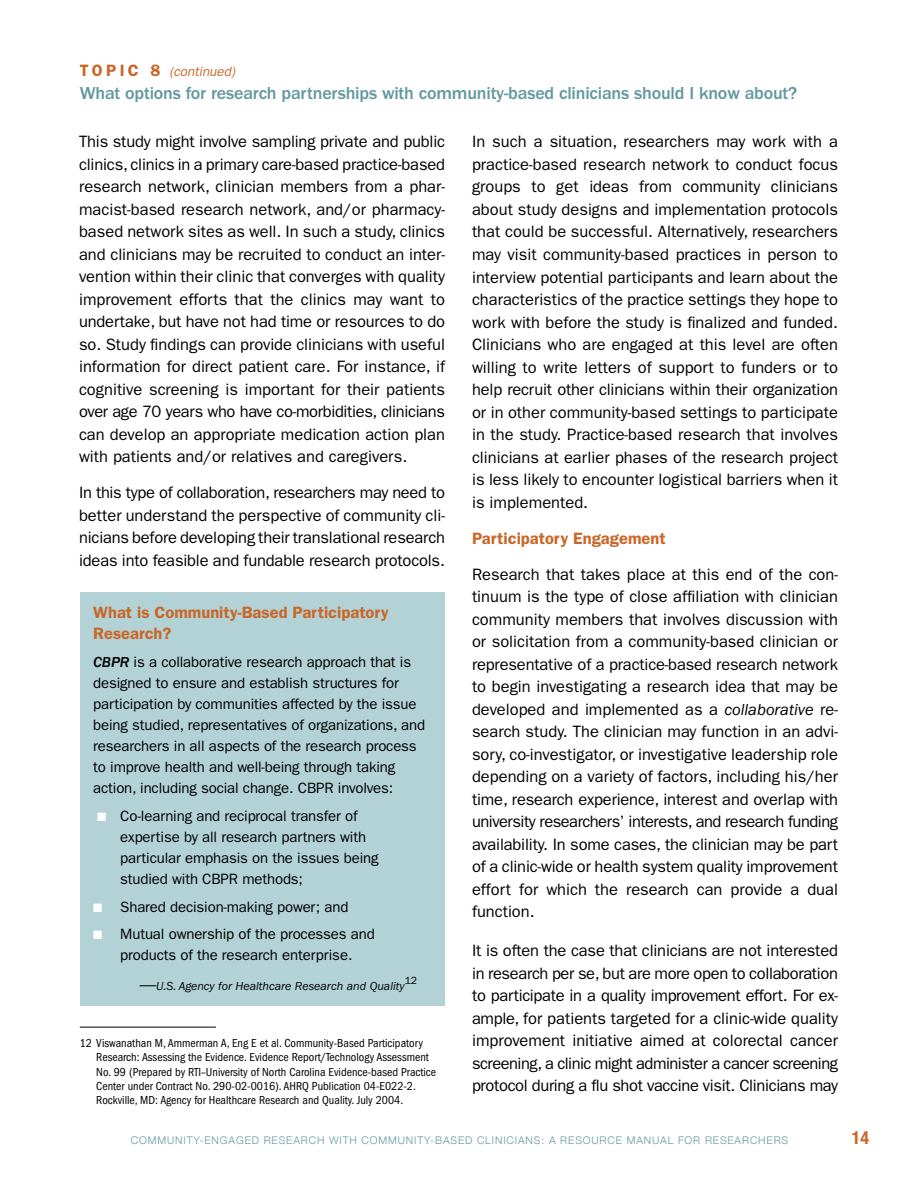
<style>
.page{position:relative;width:918px;height:1188px;background:#fff}
.page>*{position:absolute;margin:0;border:0;box-sizing:border-box;transform-origin:0 0}
.t1{font:500 18px "Franklin Gothic";letter-spacing:-.01em;color:#62979e}
.t2{font:700 condensed 18px "Helvetica Neue";color:#ca6728}
.t3{font:16.5px/22.5px "Franklin Gothic";color:#000;text-align:justify}
.t4{font:600 16.5px/21px "Franklin Gothic";color:#ca6728}
.t5{font:15px/21px "Franklin Gothic";letter-spacing:-.01em;color:#000}
.t6{font:italic 13.5px "Franklin Gothic";color:#ca6728}
.t7{font:condensed 12px/14.4px "Franklin Gothic";color:#000}
.t8{font:italic 12px "Franklin Gothic";color:#000}
.t9{font:300 10.5px "Helvetica Neue";letter-spacing:.085em;color:#62979e}
.t10{font:10.5px "Franklin Gothic";color:#000}
.s1{font-weight:600;font-style:normal;font-size:16.5px}
.s2{font-weight:500;font-style:italic}
.s3{color:#fff}
.s4{font-style:normal;font-size:16.5px}
.s5{font-style:italic}
</style>
<div class="page">
<div style="left:80px;top:592px;width:364px;height:414px;background:#b2d2d6"></div>
<hr style="left:80px;top:1027px;width:136px;height:1px;background:#000">
<p class="t6" style="left:80px;top:64px;width:157px"><span class="s1">T O P I C 8</span> (continued)</p>
<p class="t1" style="left:80px;top:83px;width:719px">What options for research partnerships with community-based clinicians should I know about?</p>
<p class="t3" style="left:79px;top:131px;width:368px">This study might involve sampling private and public clinics, clinics in a primary care-based practice-based research network, clinician members from a phar&shy;macist-based research network, and/or pharmacy&shy;based network sites as well. In such a study, clinics and clinicians may be recruited to conduct an inter&shy;vention within their clinic that converges with quality improvement efforts that the clinics may want to undertake, but have not had time or resources to do so. Study findings can provide clinicians with useful information for direct patient care. For instance, if cognitive screening is important for their patients over age 70 years who have co-morbidities, clinicians can develop an appropriate medication action plan with patients and/or relatives and caregivers.</p>
<p class="t3" style="left:79px;top:482px;width:367px">In this type of collaboration, researchers may need to better understand the perspective of community cli&shy;nicians before developing their translational research ideas into feasible and fundable research protocols.</p>
<p class="t4" style="left:93px;top:602px;width:297px">What is Community-Based Participatory<br>Research?</p>
<p class="t5" style="left:93px;top:652px;width:333px"><span class="s2">CBPR</span> is a collaborative research approach that is designed to ensure and establish structures for participation by communities affected by the issue being studied, representatives of organizations, and researchers in all aspects of the research process to improve health and well-being through taking action, including social change. CBPR involves:</p>
<p class="t5" style="left:120px;top:805px;width:260px;text-indent:-23px"><span class="s3">■</span> Co-learning and reciprocal transfer of expertise by all research partners with particular emphasis on the issues being studied with CBPR methods;</p>
<p class="t5" style="left:93px;top:896px;width:257px"><span class="s3">■</span> Shared decision-making power; and</p>
<p class="t5" style="left:93px;top:924px;width:283px;text-align:center"><span class="s3">■</span> Mutual ownership of the processes and products of the research enterprise.</p>
<p class="t8" style="left:140px;top:979px;width:266px"><span class="s4">—</span>U.S. Agency for Healthcare Research and Quality</p>
<p class="t10" style="left:405px;top:974px;width:14px">12</p>
<p class="t7" style="left:96px;top:1036px;width:341px;text-indent:-16px">12 Viswanathan M, Ammerman A, Eng E et al. Community-Based Participatory Research: Assessing the Evidence. Evidence Report/Technology Assessment No. 99 (Prepared by RTI–University of North Carolina Evidence-based Practice Center under Contract No. 290-02-0016). AHRQ Publication 04-E022-2.<br>Rockville, MD: Agency for Healthcare Research and Quality. July 2004.</p>
<p class="t3" style="left:472px;top:131px;width:368px">In such a situation, researchers may work with a practice-based research network to conduct focus groups to get ideas from community clinicians about study designs and implementation protocols that could be successful. Alternatively, researchers may visit community-based practices in person to interview potential participants and learn about the characteristics of the practice settings they hope to work with before the study is finalized and funded.<br>Clinicians who are engaged at this level are often willing to write letters of support to funders or to help recruit other clinicians within their organization or in other community-based settings to participate in the study. Practice-based research that involves clinicians at earlier phases of the research project is less likely to encounter logistical barriers when it is implemented.</p>
<p class="t4" style="left:472px;top:527px;width:195px">Participatory Engagement</p>
<p class="t3" style="left:472px;top:563px;width:368px">Research that takes place at this end of the con&shy;tinuum is the type of close affiliation with clinician community members that involves discussion with or solicitation from a community-based clinician or representative of a practice-based research network to begin investigating a research idea that may be developed and implemented as a <span class="s5">collaborative</span> re&shy;search study. The clinician may function in an advi&shy;sory, co-investigator, or investigative leadership role depending on a variety of factors, including his/her time, research experience, interest and overlap with university researchers’ interests, and research funding availability. In some cases, the clinician may be part of a clinic-wide or health system quality improvement effort for which the research can provide a dual function.</p>
<p class="t3" style="left:472px;top:939px;width:368px">It is often the case that clinicians are not interested in research per se, but are more open to collaboration to participate in a quality improvement effort. For ex&shy;ample, for patients targeted for a clinic-wide quality improvement initiative aimed at colorectal cancer screening, a clinic might administer a cancer screening protocol during a flu shot vaccine visit. Clinicians may</p>
<p class="t9" style="left:131px;top:1134px;width:659px">COMMUNITY-ENGAGED RESEARCH WITH COMMUNITY-BASED CLINICIANS: A RESOURCE MANUAL FOR RESEARCHERS</p>
<p class="t2" style="left:852px;top:1127px;width:19px">14</p>
</div>
